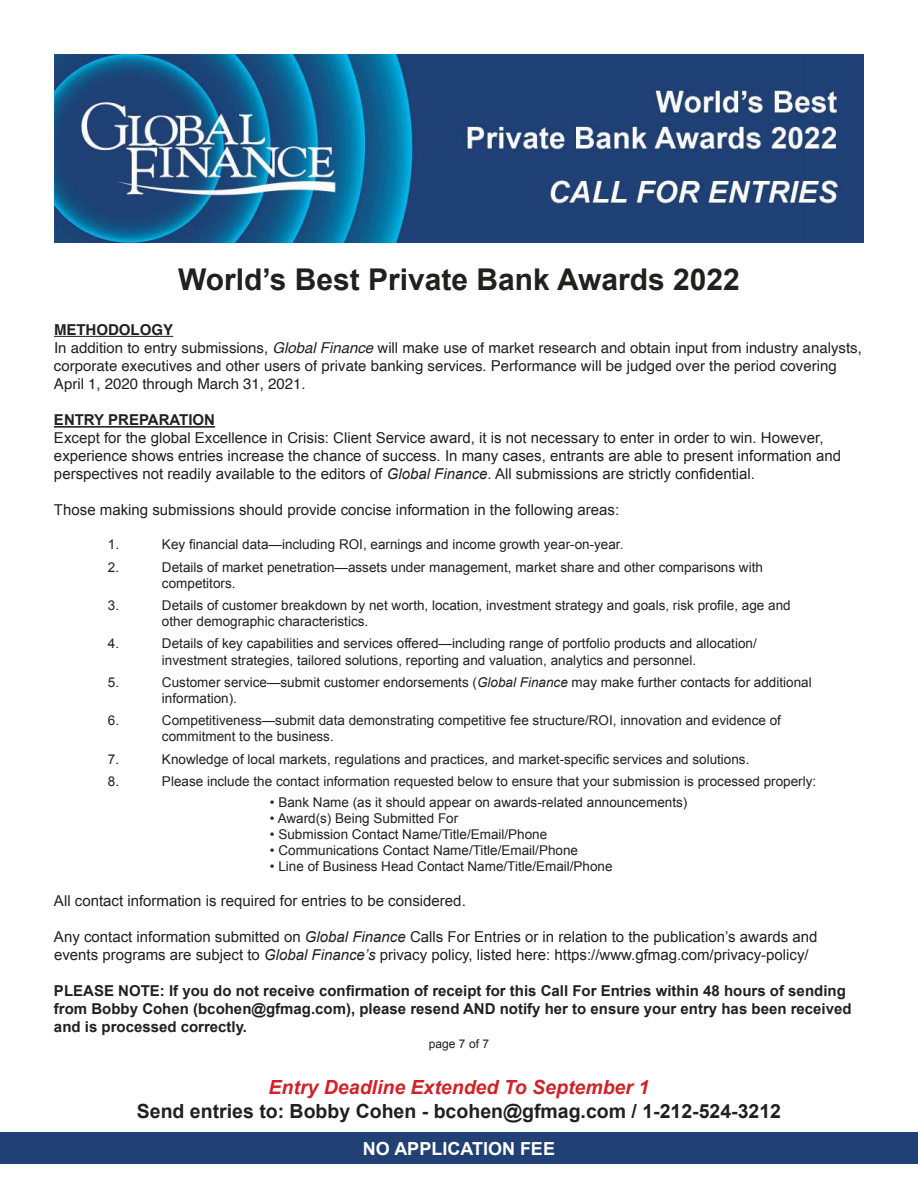
<style>
.page{position:relative;width:918px;height:1188px;background:#fff}
.page>*{position:absolute;margin:0;border:0;box-sizing:border-box;transform-origin:0 0}
.t1{font:700 30px "Arial";color:#221f1f}
.t2{font:700 19.5px "Arial";color:#221f1f}
.t3{font:italic 700 19.5px "Arial";color:#d12229}
.t4{font:700 18px "Arial";color:#fff}
.t5{font:15px/18px "Arial";color:#221f1f}
.t6{font:15px/18px "Helvetica";color:#221f1f}
.t7{font:700 15px/18px "Arial";color:#221f1f}
.t8{font:13.5px/16.2px "Arial";color:#221f1f}
.t9{font:12px "Arial";color:#221f1f}
.s1{font-weight:700}
.s2{font-style:italic}
</style>
<div class="page">
<div style="left:0;top:1132px;width:918px;height:31px;background:#214074"></div>
<hr style="left:54px;top:336px;width:119px;height:1px;background:#221f1f">
<hr style="left:54px;top:426px;width:161px;height:2px;background:#221f1f">
<img style="left:54px;top:54px;width:810px;height:189px">
<h1 class="t1" style="left:178px;top:268px;width:563px">World’s Best Private Bank Awards 2022</h1>
<p class="t6" style="left:54px;top:322px;width:809px"><span class="s1">METHODOLOGY<br></span>In addition to entry submissions, <span class="s2">Global Finance</span> will make use of market research and obtain input from industry analysts, corporate executives and other users of private banking services. Performance will be judged over the period covering April 1, 2020 through March 31, 2021.</p>
<p class="t7" style="left:54px;top:412px;width:163px">ENTRY PREPARATION</p>
<p class="t5" style="left:54px;top:430px;width:789px">Except for the global Excellence in Crisis: Client Service award, it is not necessary to enter in order to win. However, experience shows entries increase the chance of success. In many cases, entrants are able to present information and perspectives not readily available to the editors of <span class="s2">Global Finance</span>. All submissions are strictly con昀椀dential.</p>
<p class="t5" style="left:54px;top:502px;width:567px">Those making submissions should provide concise information in the following areas:</p>
<p class="t8" style="left:108px;top:537px;width:13px">1.</p>
<p class="t8" style="left:162px;top:537px;width:463px">Key 昀椀nancial data—including ROI, earnings and income growth year-on-year.</p>
<p class="t8" style="left:108px;top:559px;width:13px">2.</p>
<p class="t8" style="left:162px;top:559px;width:602px">Details of market penetration—assets under management, market share and other comparisons with competitors.</p>
<p class="t8" style="left:108px;top:597px;width:13px">3.</p>
<p class="t8" style="left:162px;top:597px;width:630px">Details of customer breakdown by net worth, location, investment strategy and goals, risk pro昀椀le, age and other demographic characteristics.</p>
<p class="t8" style="left:108px;top:636px;width:13px">4.</p>
<p class="t8" style="left:162px;top:636px;width:596px">Details of key capabilities and services offered—including range of portfolio products and allocation/ investment strategies, tailored solutions, reporting and valuation, analytics and personnel.</p>
<p class="t8" style="left:108px;top:674px;width:13px">5.</p>
<p class="t8" style="left:162px;top:674px;width:651px">Customer service—submit customer endorsements (<span class="s2">Global Finance</span> may make further contacts for additional information).</p>
<p class="t8" style="left:108px;top:713px;width:13px">6.</p>
<p class="t8" style="left:162px;top:713px;width:621px">Competitiveness—submit data demonstrating competitive fee structure/ROI, innovation and evidence of commitment to the business.</p>
<p class="t8" style="left:108px;top:751px;width:13px">7.</p>
<p class="t8" style="left:162px;top:751px;width:589px">Knowledge of local markets, regulations and practices, and market-speci昀椀c services and solutions.</p>
<p class="t8" style="left:108px;top:774px;width:13px">8.</p>
<p class="t8" style="left:162px;top:774px;width:656px">Please include the contact information requested below to ensure that your submission is processed properly:</p>
<p class="t8" style="left:270px;top:794px;width:419px">• Bank Name (as it should appear on awards-related announcements)</p>
<p class="t8" style="left:270px;top:810px;width:190px">• Award(s) Being Submitted For</p>
<p class="t8" style="left:270px;top:826px;width:279px">• Submission Contact Name/Title/Email/Phone</p>
<p class="t8" style="left:270px;top:842px;width:310px">• Communications Contact Name/Title/Email/Phone</p>
<p class="t8" style="left:270px;top:859px;width:344px">• Line of Business Head Contact Name/Title/Email/Phone</p>
<p class="t5" style="left:54px;top:892px;width:413px">All contact information is required for entries to be considered.</p>
<p class="t5" style="left:54px;top:928px;width:765px">Any contact information submitted on <span class="s2">Global Finance</span> Calls For Entries or in relation to the publication’s awards and events programs are subject to <span class="s2">Global Finance’s</span> privacy policy, listed here: https://www.gfmag.com/privacy-policy/</p>
<p class="t7" style="left:54px;top:982px;width:799px">PLEASE NOTE: If you do not receive con昀椀rmation of receipt for this Call For Entries within 48 hours of sending from Bobby Cohen (bcohen@gfmag.com), please resend AND notify her to ensure your entry has been received and is processed correctly.</p>
<p class="t9" style="left:429px;top:1038px;width:62px">page 7 of 7</p>
<h2 class="t3" style="left:269px;top:1080px;width:382px">Entry Deadline Extended To September 1</h2>
<h2 class="t2" style="left:137px;top:1104px;width:646px">Send entries to: Bobby Cohen - bcohen@gfmag.com / 1-212-524-3212</h2>
<h3 class="t4" style="left:363px;top:1142px;width:194px">NO APPLICATION FEE</h3>
</div>
